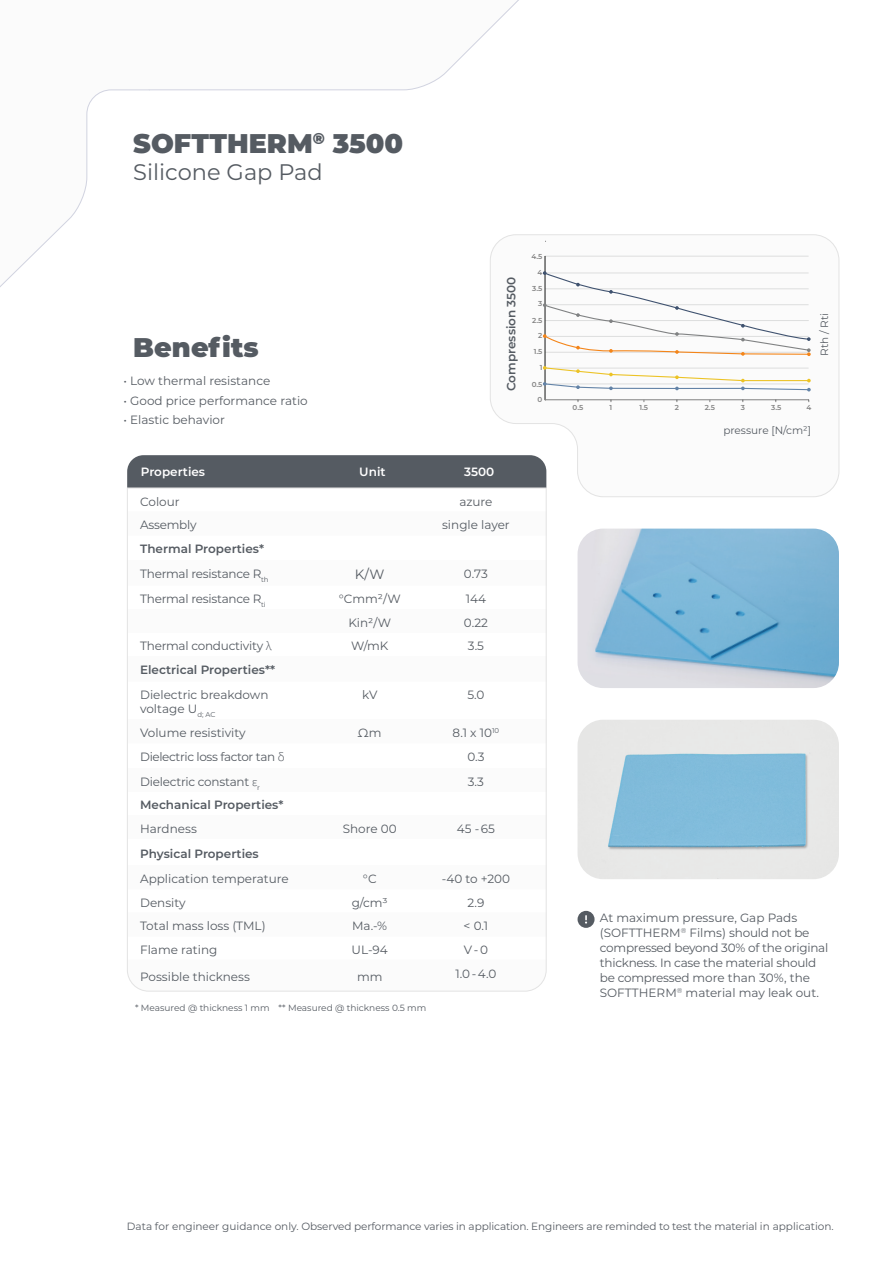
<style>
.page{position:relative;width:893px;height:1263px;background:#fff}
.page>*{position:absolute;margin:0;border:0;box-sizing:border-box;transform-origin:0 0}
.t1{font:900 27px "Montserrat";color:#555b62}
.t2{font:22.5px "Montserrat";color:#555b62}
.t3{font:13.5px "Montserrat";color:#555b62}
.t4{font:12px/14.4px "Montserrat";color:#555b62}
.t5{font:12px/15px "Montserrat";letter-spacing:-.02em;color:#555b62}
.t6{font:600 12px/25px "Montserrat";color:#555b62}
.t7{font:12px "Montserrat";letter-spacing:-.03em;color:#555b62}
.t8{font:600 12px "Montserrat";color:#fff}
.t9{font:10.5px "Montserrat";letter-spacing:-.01em;color:#555b62}
.t10{font:9px "Montserrat";color:#555b62}
.t11{font:600 7.2px "Montserrat";color:#818181}
.s1{font-weight:400}
.s2{font-family:"Apparat";font-weight:300}
</style>
<div class="page">
<svg style="left:578px;top:911px;width:17px;height:17px"></svg>
<img style="left:578px;top:720px;width:261px;height:159px">
<img style="left:578px;top:529px;width:261px;height:159px">
<svg style="left:490px;top:234px;width:349px;height:263px"></svg>
<hr style="left:545px;top:256px;width:264px;height:1px;background:#dddede">
<hr style="left:545px;top:256px;width:1px;height:144px;background:#131413">
<hr style="left:545px;top:399px;width:264px;height:1px;background:#818181">
<svg style="left:543px;top:271px;width:268px;height:85px"></svg>
<svg style="left:543px;top:366px;width:268px;height:25px"></svg>
<div style="left:127px;top:455px;width:419px;height:33px;background:#555b62"></div>
<svg style="left:127px;top:488px;width:420px;height:503px"></svg>
<h1 class="t1" style="left:133px;top:123px;width:272px">SOFTTHERM<sup>®</sup> 3500</h1>
<h2 class="t2" style="left:133px;top:156px;width:191px">Silicone Gap Pad</h2>
<h1 class="t1" style="left:133px;top:327px;width:127px">Benefits</h1>
<p class="t4" style="left:124px;top:373px;width:148px">• Low thermal resistance</p>
<p class="t4" style="left:124px;top:393px;width:186px">• Good price performance ratio</p>
<p class="t4" style="left:124px;top:412px;width:103px">• Elastic behavior</p>
<p class="t6" style="left:498px;top:391px;width:116px;rotate:-90deg">Compression 3500</p>
<p class="t11" style="left:532px;top:251px;width:12px">4.5</p>
<p class="t11" style="left:538px;top:267px;width:6px">4</p>
<p class="t11" style="left:532px;top:283px;width:12px">3.5</p>
<p class="t11" style="left:538px;top:298px;width:6px">3</p>
<p class="t11" style="left:532px;top:315px;width:12px">2.5</p>
<p class="t11" style="left:538px;top:331px;width:6px">2</p>
<p class="t11" style="left:534px;top:346px;width:10px">1.5</p>
<p class="t11" style="left:540px;top:362px;width:4px">1</p>
<p class="t11" style="left:532px;top:379px;width:12px">0.5</p>
<p class="t11" style="left:538px;top:395px;width:6px">0</p>
<p class="t8" style="left:141px;top:463px;width:66px">Properties</p>
<p class="t8" style="left:359px;top:463px;width:28px">Unit</p>
<p class="t8" style="left:464px;top:463px;width:57px">3500U 90</p>
<p class="t4" style="left:140px;top:494px;width:41px">Colour</p>
<p class="t4" style="left:459px;top:494px;width:35px">azure</p>
<p class="t5" style="left:140px;top:517px;width:58px">Assembly</p>
<p class="t4" style="left:442px;top:517px;width:69px">single layer</p>
<p class="t6" style="left:140px;top:536px;width:130px">Thermal Properties*<br><span class="s1">Thermal resistance R</span><sub>th</sub></p>
<p class="t3" style="left:355px;top:565px;width:31px">K/W</p>
<p class="t4" style="left:464px;top:566px;width:25px">0.73</p>
<p class="t5" style="left:140px;top:591px;width:127px">Thermal resistance R<sub>ti</sub></p>
<p class="t4" style="left:339px;top:591px;width:64px">°Cmm²/W</p>
<p class="t4" style="left:466px;top:591px;width:22px">144</p>
<p class="t4" style="left:348px;top:615px;width:44px">Kin²/W</p>
<p class="t4" style="left:464px;top:615px;width:26px">0.22</p>
<p class="t5" style="left:140px;top:638px;width:133px">Thermal conductivity <span class="s2">λ</span></p>
<p class="t4" style="left:351px;top:638px;width:39px">W/mK</p>
<p class="t4" style="left:468px;top:638px;width:18px">3.5</p>
<p class="t6" style="left:140px;top:657px;width:137px">Electrical Properties**</p>
<p class="t4" style="left:140px;top:687px;width:130px">Dielectric breakdown voltage U<sub>d;</sub> <sub>AC</sub></p>
<p class="t4" style="left:362px;top:687px;width:17px">kV</p>
<p class="t4" style="left:467px;top:687px;width:19px">5.0</p>
<p class="t4" style="left:140px;top:725px;width:107px">Volume resistivity</p>
<p class="t4" style="left:358px;top:725px;width:25px">Ωm</p>
<p class="t4" style="left:453px;top:725px;width:48px">8.1 x 10<sup>10</sup></p>
<p class="t7" style="left:140px;top:748px;width:146px">Dielectric loss factor tan <span class="s2">δ</span></p>
<p class="t4" style="left:467px;top:749px;width:19px">0.3</p>
<p class="t5" style="left:140px;top:773px;width:121px">Dielectric constant <span class="s2">ε</span><sub>r</sub></p>
<p class="t4" style="left:468px;top:774px;width:18px">3.3</p>
<p class="t6" style="left:140px;top:792px;width:145px">Mechanical Properties*</p>
<p class="t4" style="left:140px;top:821px;width:58px">Hardness</p>
<p class="t4" style="left:343px;top:821px;width:55px">Shore 00</p>
<p class="t4" style="left:457px;top:821px;width:40px">45 -65</p>
<p class="t6" style="left:140px;top:841px;width:120px">Physical Properties</p>
<p class="t4" style="left:140px;top:871px;width:150px">Application temperature</p>
<p class="t4" style="left:363px;top:871px;width:15px">°C</p>
<p class="t4" style="left:442px;top:871px;width:70px">-40 to +200</p>
<p class="t4" style="left:140px;top:895px;width:47px">Density</p>
<p class="t4" style="left:352px;top:895px;width:38px">g/cm³</p>
<p class="t4" style="left:467px;top:895px;width:18px">2.9</p>
<p class="t4" style="left:140px;top:918px;width:127px">Total mass loss (TML)</p>
<p class="t4" style="left:352px;top:918px;width:37px">Ma.-%</p>
<p class="t4" style="left:464px;top:918px;width:26px">&lt; 0.1</p>
<p class="t4" style="left:140px;top:942px;width:79px">Flame rating</p>
<p class="t4" style="left:352px;top:942px;width:38px">UL-94</p>
<p class="t4" style="left:464px;top:942px;width:26px">V - 0</p>
<p class="t4" style="left:140px;top:969px;width:111px">Possible thickness</p>
<p class="t4" style="left:357px;top:969px;width:27px">mm</p>
<p class="t4" style="left:455px;top:966px;width:42px">1.0 - 4.0</p>
<p class="t10" style="left:135px;top:1001px;width:293px">* Measured @ thickness 1 mm ** Measured @ thickness 0.5 mm</p>
<p class="t9" style="left:817px;top:356px;width:44px;rotate:-90deg">Rth / Rti</p>
<p class="t11" style="left:573px;top:402px;width:12px">0.5</p>
<p class="t11" style="left:610px;top:402px;width:4px">1</p>
<p class="t11" style="left:639px;top:402px;width:10px">1.5</p>
<p class="t11" style="left:675px;top:402px;width:6px">2</p>
<p class="t11" style="left:705px;top:402px;width:12px">2.5</p>
<p class="t11" style="left:741px;top:402px;width:6px">3</p>
<p class="t11" style="left:771px;top:402px;width:12px">3.5</p>
<p class="t11" style="left:806px;top:402px;width:6px">4</p>
<p class="t9" style="left:723px;top:423px;width:89px">pressure [N/cm²]</p>
<p class="t5" style="left:600px;top:910px;width:230px">At maximum pressure, Gap Pads (SOFTTHERM<sup>®</sup> Films) should not be compressed beyond 30% of the original thickness. In case the material should be compressed more than 30%, the SOFTTHERM<sup>®</sup> material may leak out.</p>
<p class="t9" style="left:127px;top:1219px;width:708px">Data for engineer guidance only. Observed performance varies in application. Engineers are reminded to test the material in application.</p>
</div>
